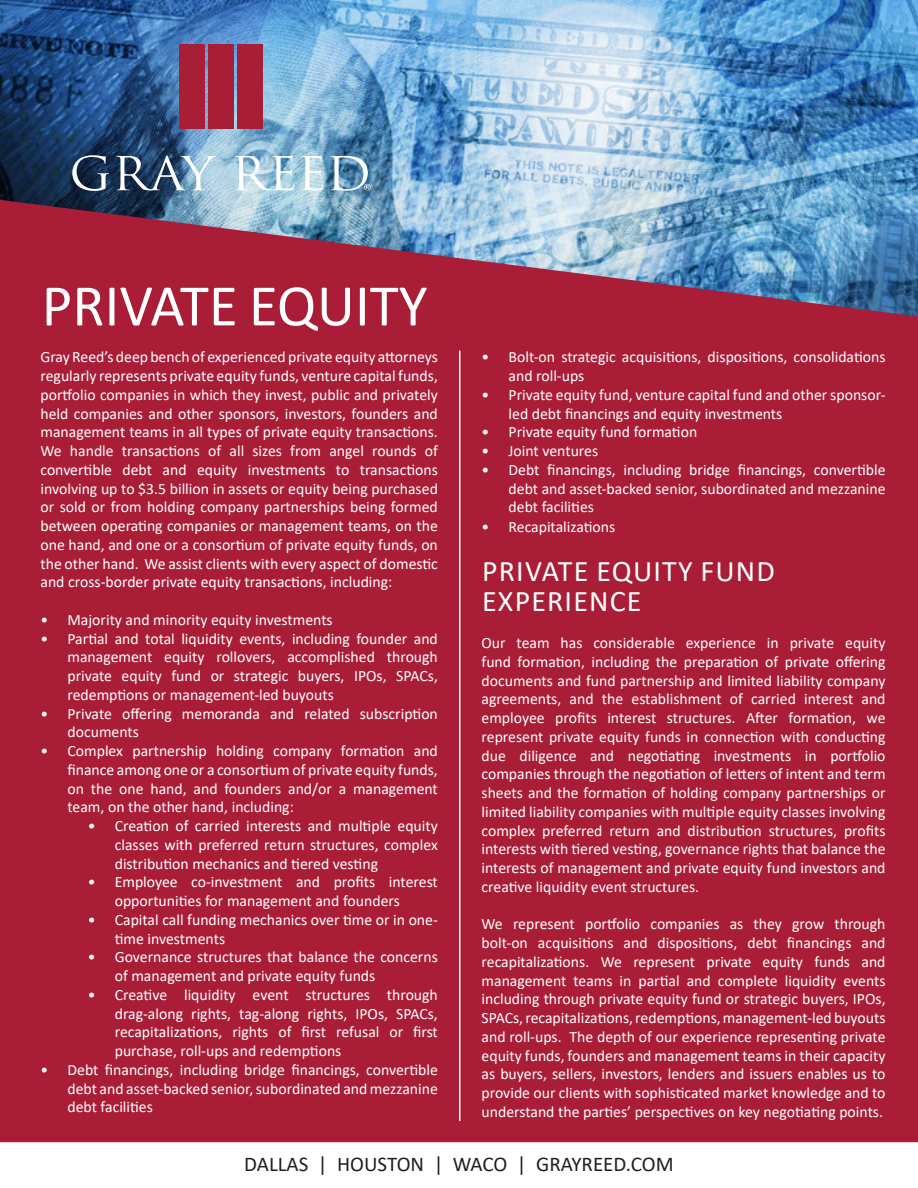
<style>
.page{position:relative;width:918px;height:1188px;background:#fff}
.page>*{position:absolute;margin:0;border:0;box-sizing:border-box;transform-origin:0 0}
.t1{font:59.4px "Calibri";color:#fff}
.t2{font:30px/30px "Calibri";letter-spacing:.04em;color:#fff}
.t3{font:21px "Calibri";color:#231f20}
.t4{font:15.75px/18.8px "Calibri";color:#fff;text-align:justify}
</style>
<div class="page">
<img style="left:0;top:0;width:918px;height:200px">
<div style="left:0;top:200px;width:918px;height:942px;background:#a91d37"></div>
<div style="left:179px;top:44px;width:25px;height:85px;background:#a81e37"></div>
<div style="left:208px;top:44px;width:26px;height:85px;background:#a81e37"></div>
<div style="left:238px;top:44px;width:25px;height:85px;background:#a81e37"></div>
<svg style="left:72px;top:155px;width:37px;height:36px"></svg>
<svg style="left:116px;top:155px;width:100px;height:35px"></svg>
<svg style="left:235px;top:156px;width:59px;height:34px"></svg>
<svg style="left:301px;top:156px;width:22px;height:34px"></svg>
<svg style="left:330px;top:156px;width:41px;height:35px"></svg>
<hr style="left:459px;top:351px;width:1px;height:770px;background:#fff">
<p class="t1" style="left:42px;top:264px;width:387px">PRIVATE EQUITY</p>
<p class="t4" style="left:40px;top:347px;width:399px">Gray Reed’s deep bench of experienced private equity attorneys regularly represents private equity funds, venture capital funds, portfolio companies in which they invest, public and privately held companies and other sponsors, investors, founders and management teams in all types of private equity transactions.<br>We handle transactions of all sizes from angel rounds of convertible debt and equity investments to transactions involving up to $3.5 billion in assets or equity being purchased or sold or from holding company partnerships being formed between operating companies or management teams, on the one hand, and one or a consortium of private equity funds, on the other hand. We assist clients with every aspect of domestic and cross-border private equity transactions, including:</p>
<p class="t4" style="left:40px;top:610px;width:294px">• Majority and minority equity investments</p>
<p class="t4" style="left:68px;top:629px;width:372px;text-indent:-27px">• Partial and total liquidity events, including founder and management equity rollovers, accomplished through private equity fund or strategic buyers, IPOs, SPACs, redemptions or management-led buyouts</p>
<p class="t4" style="left:68px;top:704px;width:372px;text-indent:-27px">• Private offering memoranda and related subscription documents</p>
<p class="t4" style="left:68px;top:741px;width:372px;text-indent:-27px">• Complex partnership holding company formation and finance among one or a consortium of private equity funds, on the one hand, and founders and/or a management team, on the other hand, including:</p>
<p class="t4" style="left:115px;top:816px;width:325px;text-indent:-27px">• Creation of carried interests and multiple equity classes with preferred return structures, complex distribution mechanics and tiered vesting</p>
<p class="t4" style="left:115px;top:872px;width:325px;text-indent:-27px">• Employee co-investment and profits interest opportunities for management and founders</p>
<p class="t4" style="left:115px;top:910px;width:325px;text-indent:-27px">• Capital call funding mechanics over time or in one&shy;time investments</p>
<p class="t4" style="left:115px;top:947px;width:325px;text-indent:-27px">• Governance structures that balance the concerns of management and private equity funds</p>
<p class="t4" style="left:115px;top:985px;width:325px;text-indent:-27px">• Creative liquidity event structures through drag-along rights, tag-along rights, IPOs, SPACs, recapitalizations, rights of first refusal or first purchase, roll-ups and redemptions</p>
<p class="t4" style="left:68px;top:1060px;width:372px;text-indent:-27px">• Debt financings, including bridge financings, convertible debt and asset-backed senior, subordinated and mezzanine debt facilities</p>
<p class="t4" style="left:509px;top:347px;width:379px;text-indent:-27px">• Bolt-on strategic acquisitions, dispositions, consolidations and roll-ups</p>
<p class="t4" style="left:509px;top:385px;width:379px;text-indent:-27px">• Private equity fund, venture capital fund and other sponsor&shy;led debt financings and equity investments</p>
<p class="t4" style="left:482px;top:422px;width:217px">• Private equity fund formation</p>
<p class="t4" style="left:482px;top:441px;width:118px">• Joint ventures</p>
<p class="t4" style="left:509px;top:460px;width:379px;text-indent:-27px">• Debt financings, including bridge financings, convertible debt and asset-backed senior, subordinated and mezzanine debt facilities</p>
<p class="t4" style="left:482px;top:517px;width:135px">• Recapitalizations</p>
<p class="t2" style="left:482px;top:556px;width:294px">PRIVATE EQUITY FUND<br>EXPERIENCE</p>
<p class="t4" style="left:482px;top:633px;width:406px">Our team has considerable experience in private equity fund formation, including the preparation of private offering documents and fund partnership and limited liability company agreements, and the establishment of carried interest and employee profits interest structures. After formation, we represent private equity funds in connection with conducting due diligence and negotiating investments in portfolio companies through the negotiation of letters of intent and term sheets and the formation of holding company partnerships or limited liability companies with multiple equity classes involving complex preferred return and distribution structures, profits interests with tiered vesting, governance rights that balance the interests of management and private equity fund investors and creative liquidity event structures.</p>
<p class="t4" style="left:482px;top:914px;width:406px">We represent portfolio companies as they grow through bolt-on acquisitions and dispositions, debt financings and recapitalizations. We represent private equity funds and management teams in partial and complete liquidity events including through private equity fund or strategic buyers, IPOs, SPACs, recapitalizations, redemptions, management-led buyouts and roll-ups. The depth of our experience representing private equity funds, founders and management teams in their capacity as buyers, sellers, investors, lenders and issuers enables us to provide our clients with sophisticated market knowledge and to understand the parties’ perspectives on key negotiating points.</p>
<p class="t3" style="left:244px;top:1149px;width:431px">DALLAS | HOUSTON | WACO | GRAYREED.COM</p>
</div>
